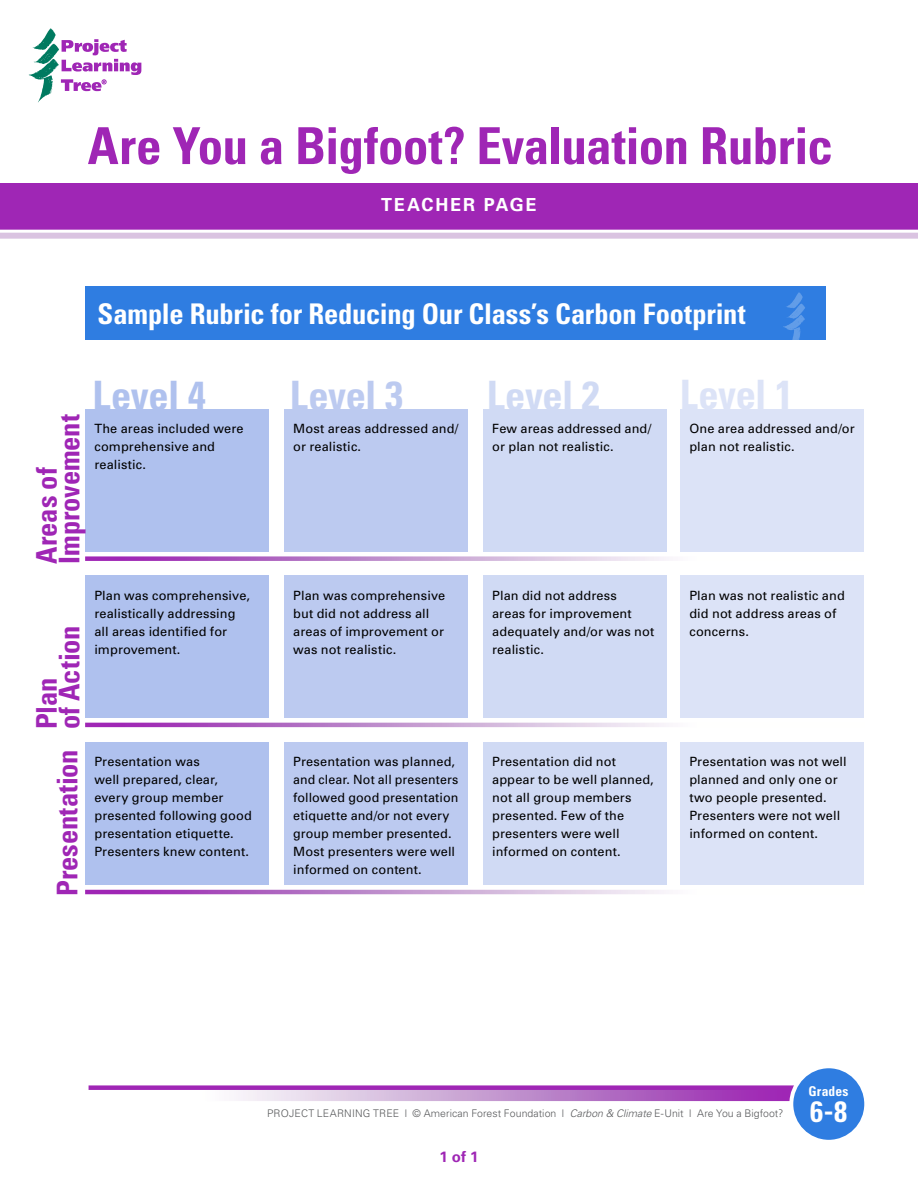
<style>
.page{position:relative;width:918px;height:1188px;background:#fff}
.page>*{position:absolute;margin:0;border:0;box-sizing:border-box;transform-origin:0 0}
.t1{font:700 condensed 51px "Univers";letter-spacing:-.01em;color:#9f26b5}
.t2{font:700 condensed 40.5px "Univers";letter-spacing:-.01em;color:#afc1ee}
.t3{font:700 condensed 40.5px "Univers";letter-spacing:-.01em;color:#bccaf0}
.t4{font:700 condensed 40.5px "Univers";letter-spacing:-.01em;color:#d0daf4}
.t5{font:700 condensed 40.5px "Univers";letter-spacing:-.01em;color:#dce3f7}
.t6{font:700 condensed 29.4px "Univers";color:#fff}
.t7{font:700 condensed 28.5px "Univers";letter-spacing:-.005em;color:#fff}
.t8{font:700 condensed 28.5px/22.5px "Univers";color:#9f26b5}
.t9{font:700 18px "Univers";letter-spacing:.105em;color:#fff}
.t10{font:700 15px "Univers";color:#9f26b5}
.t11{font:700 condensed 13.5px "Univers";letter-spacing:.01em;color:#fff}
.t12{font:12.75px/18px "Univers";letter-spacing:.01em;color:#000}
.t13{font:300 10.5px "Univers";letter-spacing:.005em;color:#58595b}
.s1{font-style:italic}
</style>
<div class="page">
<svg style="left:236px;top:1090px;width:555px;height:11px"></svg>
<svg style="left:85px;top:890px;width:581px;height:4px"></svg>
<svg style="left:85px;top:723px;width:581px;height:4px"></svg>
<svg style="left:85px;top:556px;width:581px;height:5px"></svg>
<div style="left:89px;top:1085px;width:727px;height:5px;background:#9f26b5"></div>
<div style="left:0;top:183px;width:918px;height:49px;background:#9f26b5"></div>
<svg style="left:29px;top:28px;width:112px;height:74px"></svg>
<div style="left:791px;top:1066px;width:75px;height:76px;background:#2f7de1;border-radius:50%"></div>
<div style="left:789px;top:1064px;width:79px;height:80px;border:4px solid #fff;border-radius:50%"></div>
<div style="left:85px;top:286px;width:741px;height:54px;background:#2f7de1"></div>
<svg style="left:783px;top:292px;width:22px;height:48px"></svg>
<svg style="left:0;top:230px;width:918px;height:9px"></svg>
<div style="left:85px;top:410px;width:184px;height:142px;background:#afc1ee"></div>
<div style="left:85px;top:576px;width:184px;height:142px;background:#afc1ee"></div>
<div style="left:85px;top:742px;width:184px;height:142px;background:#afc1ee"></div>
<div style="left:483px;top:410px;width:184px;height:142px;background:#d0daf4"></div>
<div style="left:483px;top:576px;width:184px;height:142px;background:#d0daf4"></div>
<div style="left:483px;top:742px;width:184px;height:142px;background:#d0daf4"></div>
<div style="left:284px;top:410px;width:184px;height:142px;background:#bccaf0"></div>
<div style="left:284px;top:576px;width:184px;height:142px;background:#bccaf0"></div>
<div style="left:284px;top:742px;width:184px;height:142px;background:#bccaf0"></div>
<div style="left:680px;top:410px;width:184px;height:142px;background:#dce3f7"></div>
<div style="left:680px;top:576px;width:184px;height:142px;background:#dce3f7"></div>
<div style="left:680px;top:742px;width:184px;height:142px;background:#dce3f7"></div>
<h1 class="t1" style="left:88px;top:115px;width:747px">Are You a Bigfoot? Evaluation Rubric</h1>
<h3 class="t9" style="left:381px;top:193px;width:157px">TEACHER PAGE</h3>
<h3 class="t7" style="left:98px;top:296px;width:650px">Sample Rubric for Reducing Our Class’s Carbon Footprint</h3>
<h3 class="t8" style="left:35px;top:564px;width:151px;rotate:-90deg">Areas of<br>Improvement</h3>
<h2 class="t2" style="left:93px;top:370px;width:115px">Level 4</h2>
<h2 class="t3" style="left:290px;top:370px;width:115px">Level 3</h2>
<h2 class="t4" style="left:487px;top:370px;width:115px">Level 2</h2>
<h2 class="t5" style="left:680px;top:369px;width:115px">Level 1</h2>
<p class="t12" style="left:94px;top:420px;width:151px">The areas included were comprehensive and realistic.</p>
<p class="t12" style="left:293px;top:420px;width:167px">Most areas addressed and/ or realistic.</p>
<p class="t12" style="left:492px;top:420px;width:161px">Few areas addressed and/ or plan not realistic.</p>
<p class="t12" style="left:689px;top:420px;width:167px">One area addressed and/or plan not realistic.</p>
<h3 class="t8" style="left:35px;top:729px;width:105px;rotate:-90deg">Plan<br>of Action</h3>
<h3 class="t8" style="left:56px;top:896px;width:149px;rotate:-90deg">Presentation</h3>
<p class="t12" style="left:94px;top:586px;width:157px">Plan was comprehensive, realistically addressing all areas identified for improvement.</p>
<p class="t12" style="left:94px;top:752px;width:159px">Presentation was<br>well prepared, clear, every group member presented following good presentation etiquette.<br>Presenters knew content.</p>
<p class="t12" style="left:293px;top:586px;width:154px">Plan was comprehensive but did not address all areas of improvement or was not realistic.</p>
<p class="t12" style="left:492px;top:586px;width:164px">Plan did not address<br>areas for improvement adequately and/or was not realistic.</p>
<p class="t12" style="left:689px;top:586px;width:157px">Plan was not realistic and did not address areas of concerns.</p>
<p class="t12" style="left:293px;top:752px;width:167px">Presentation was planned, and clear. Not all presenters followed good presentation etiquette and/or not every group member presented.<br>Most presenters were well informed on content.</p>
<p class="t12" style="left:492px;top:752px;width:163px">Presentation did not appear to be well planned, not all group members presented. Few of the presenters were well informed on content.</p>
<p class="t12" style="left:689px;top:752px;width:159px">Presentation was not well planned and only one or two people presented.<br>Presenters were not well informed on content.</p>
<p class="t13" style="left:267px;top:1107px;width:518px">PROJECT LEARNING TREE | © American Forest Foundation | <span class="s1">Carbon &amp; Climate</span> E-Unit | Are You a Bigfoot?</p>
<p class="t10" style="left:439px;top:1147px;width:41px">1 of 1</p>
<p class="t11" style="left:809px;top:1083px;width:41px">Grades</p>
<h3 class="t6" style="left:810px;top:1094px;width:38px">6-8</h3>
</div>
